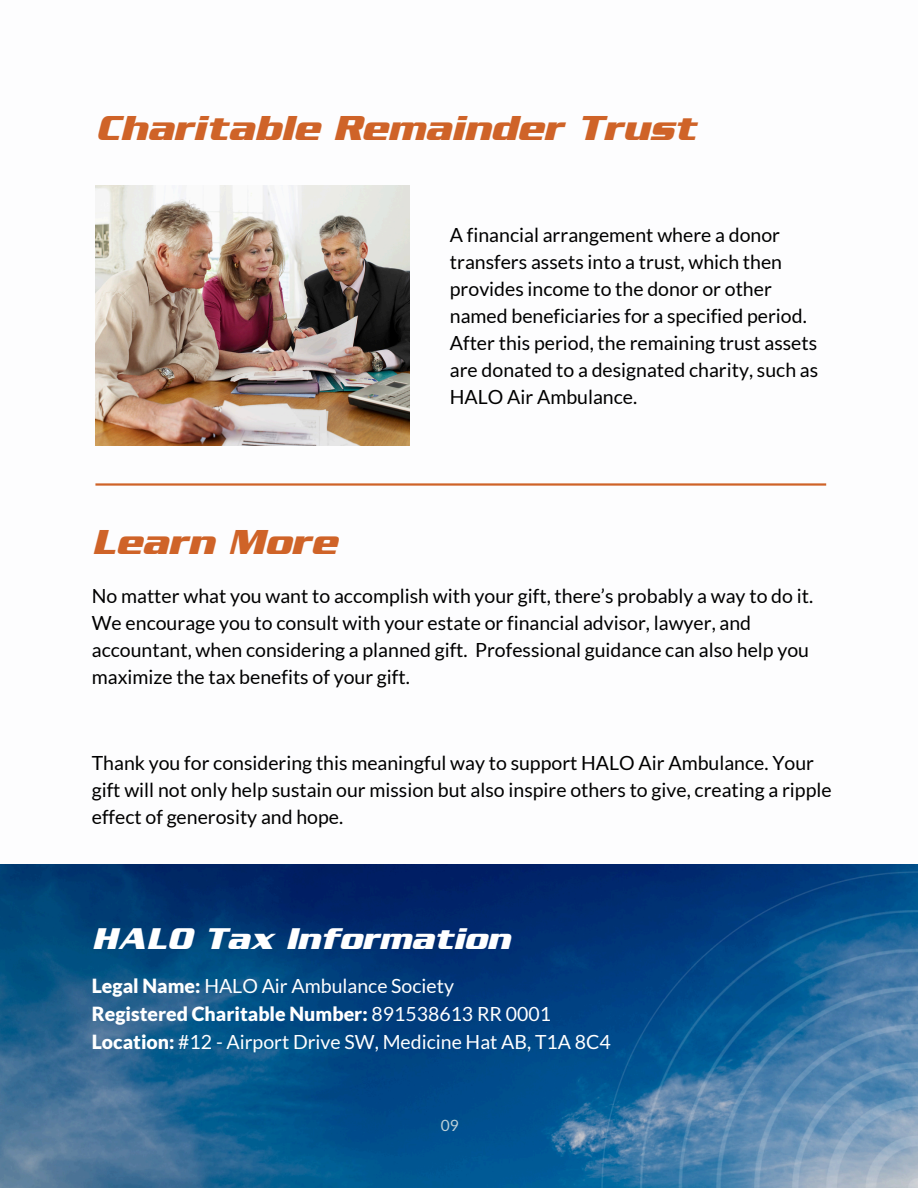
<style>
.page{position:relative;width:918px;height:1188px;background:#fff}
.page>*{position:absolute;margin:0;border:0;box-sizing:border-box;transform-origin:0 0}
.t1{font:italic 37.5px "Serpentine Sans ICG Bold";color:#cf6328}
.t2{font:italic 32.4px "Serpentine Sans ICG Bold";color:#fff}
.t3{font:19.5px/27px "Lato";color:#000}
.t4{font:19.5px "Lato";color:#fff}
.t5{font:900 19.5px "Lato";color:#fff}
.t6{font:15.45px "Lato";color:#bdd1d9}
.s1{font-weight:900}
.s2{font-weight:400}
</style>
<div class="page">
<hr style="left:95px;top:483px;width:731px;height:3px;background:#cf6328">
<img style="left:95px;top:186px;width:314px;height:260px">
<img style="left:0;top:864px;width:586px;height:324px">
<img style="left:586px;top:864px;width:332px;height:324px">
<h2 class="t1" style="left:95px;top:106px;width:602px">Charitable Remainder Trust</h2>
<p class="t3" style="left:450px;top:221px;width:370px">A financial arrangement where a donor transfers assets into a trust, which then provides income to the donor or other named beneficiaries for a specified period.<br>After this period, the remaining trust assets are donated to a designated charity, such as HALO Air Ambulance.</p>
<p class="t1" style="left:92px;top:520px;width:246px">Learn More</p>
<h1 class="t3" style="left:92px;top:582px;width:723px">No matter what you want to accomplish with your gift, there’s probably a way to do it.<br>We encourage you to consult with your estate or financial advisor, lawyer, and accountant, when considering a planned gift. Professional guidance can also help you maximize the tax benefits of your gift.</h1>
<p class="t3" style="left:92px;top:749px;width:741px">Thank you for considering this meaningful way to support HALO Air Ambulance. Your gift will not only help sustain our mission but also inspire others to give, creating a ripple effect of generosity and hope.</p>
<p class="t2" style="left:92px;top:920px;width:420px">HALO Tax Information</p>
<p class="t4" style="left:92px;top:973px;width:364px"><span class="s1">Legal Name:</span> HALO Air Ambulance Society</p>
<p class="t5" style="left:92px;top:1001px;width:461px">Registered Charitable Number: <span class="s2">891538613 RR 0001</span></p>
<p class="t4" style="left:92px;top:1030px;width:521px"><span class="s1">Location:</span> #12 - Airport Drive SW, Medicine Hat AB, T1A 8C4</p>
<p class="t6" style="left:441px;top:1116px;width:19px">09</p>
</div>
